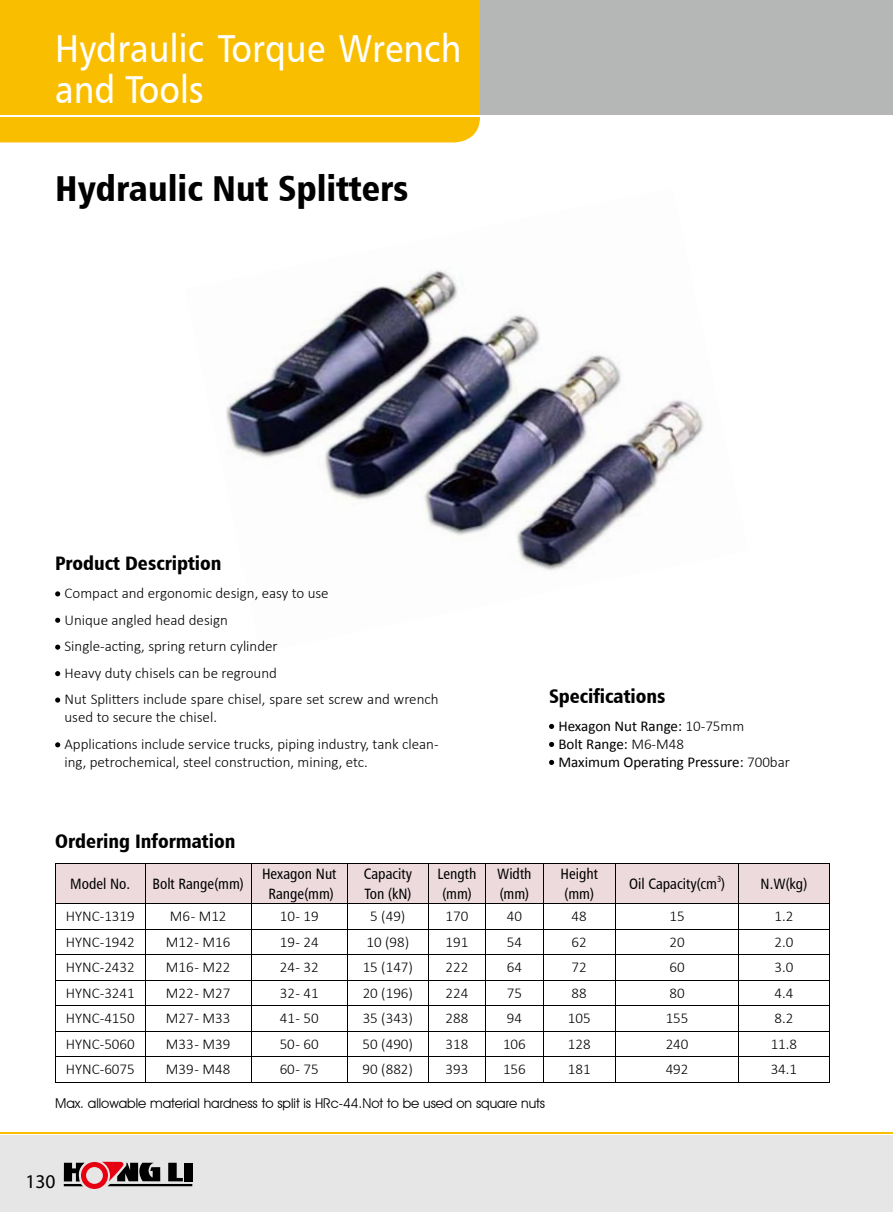
<style>
.page{position:relative;width:893px;height:1212px;background:#fff}
.page>*{position:absolute;margin:0;border:0;box-sizing:border-box;transform-origin:0 0}
.t1{font:39px/40.5px "Humanist 777 BT Roman B";letter-spacing:.005em;color:#fff;scale:.9 1}
.t2{font:36px "Humanist 777 BT Black Condensed B";color:#000}
.t3{font:19.5px "Humanist 777 BT Black Condensed B";color:#000}
.t4{font:19.5px "Myriad Pro";color:#000}
.t5{font:300 15px/26.5px "Calibri";color:#000}
.t6{font:15px/20.5px "Humanist 777 BT Roman Condensed B";color:#000}
.t7{font:15px/18px "Calibri";color:#000}
.t8{font:13.5px "Avant Garde IT Cby BT";color:#000}
.t9{font:8.7px "Humanist 777 BT Roman Condensed B";color:#000}
.s1{font-weight:300}
</style>
<div class="page">
<div style="left:0;top:1135px;width:893px;height:77px;background:#e6e6e6"></div>
<div style="left:0;top:0;width:893px;height:115px;background:#b5b6b6"></div>
<div style="left:0;top:0;width:480px;height:142px;background:#fabe00"></div>
<hr style="left:0;top:115px;width:480px;height:1px;background:#fff">
<hr style="left:0;top:1132px;width:893px;height:1px;background:#fabe00">
<svg style="left:64px;top:1162px;width:128px;height:27px"></svg>
<img style="left:226px;top:270px;width:478px;height:301px">
<svg style="left:55px;top:591px;width:5px;height:5px"></svg>
<svg style="left:55px;top:618px;width:5px;height:5px"></svg>
<svg style="left:55px;top:645px;width:5px;height:5px"></svg>
<svg style="left:55px;top:671px;width:5px;height:5px"></svg>
<svg style="left:55px;top:697px;width:5px;height:6px"></svg>
<svg style="left:55px;top:742px;width:5px;height:5px"></svg>
<svg style="left:549px;top:724px;width:5px;height:5px"></svg>
<svg style="left:549px;top:742px;width:5px;height:5px"></svg>
<svg style="left:549px;top:760px;width:5px;height:5px"></svg>
<hr style="left:55px;top:863px;width:90px;height:1px;background:#000">
<hr style="left:145px;top:863px;width:106px;height:1px;background:#000">
<hr style="left:251px;top:863px;width:96px;height:1px;background:#000">
<hr style="left:347px;top:863px;width:81px;height:1px;background:#000">
<hr style="left:428px;top:863px;width:58px;height:1px;background:#000">
<hr style="left:486px;top:863px;width:57px;height:1px;background:#000">
<hr style="left:543px;top:863px;width:72px;height:1px;background:#000">
<hr style="left:615px;top:863px;width:124px;height:1px;background:#000">
<hr style="left:739px;top:863px;width:90px;height:1px;background:#000">
<svg style="left:55px;top:864px;width:775px;height:218px"></svg>
<hr style="left:55px;top:1082px;width:90px;height:1px;background:#000">
<hr style="left:145px;top:1082px;width:106px;height:1px;background:#000">
<hr style="left:251px;top:1082px;width:96px;height:1px;background:#000">
<hr style="left:347px;top:1082px;width:81px;height:1px;background:#000">
<hr style="left:428px;top:1082px;width:58px;height:1px;background:#000">
<hr style="left:486px;top:1082px;width:57px;height:1px;background:#000">
<hr style="left:543px;top:1082px;width:72px;height:1px;background:#000">
<hr style="left:615px;top:1082px;width:124px;height:1px;background:#000">
<hr style="left:739px;top:1082px;width:90px;height:1px;background:#000">
<h1 class="t1" style="left:55px;top:27px;width:453px">Hydraulic Torque Wrench and Tools</h1>
<h2 class="t2" style="left:55px;top:165px;width:355px">Hydraulic Nut Splitters</h2>
<h3 class="t3" style="left:55px;top:551px;width:168px">Product Description</h3>
<p class="t5" style="left:64px;top:580px;width:376px">Compact and ergonomic design, easy to use<br>Unique angled head design<br>Single-acting, spring return cylinder<br>Heavy duty chisels can be reground<br>Nut Splitters include spare chisel, spare set screw and wrench</p>
<p class="t5" style="left:64px;top:704px;width:376px">used to secure the chisel.<br>Applications include service trucks, piping industry, tank clean-</p>
<p class="t5" style="left:64px;top:748px;width:305px">ing, petrochemical, steel construction, mining, etc.</p>
<h3 class="t3" style="left:549px;top:684px;width:118px">Specifications</h3>
<p class="t7" style="left:558px;top:717px;width:233px">Hexagon Nut Range: <span class="s1">10-75mm<br></span>Bolt Range: <span class="s1">M6-M48<br></span>Maximum Operating Pressure: <span class="s1">700bar</span></p>
<h3 class="t3" style="left:55px;top:829px;width:182px">Ordering Information</h3>
<p class="t6" style="left:70px;top:873px;width:61px">Model No.</p>
<p class="t6" style="left:153px;top:873px;width:93px">Bolt Range(mm)</p>
<p class="t6" style="left:262px;top:863px;width:76px;text-align:center">Hexagon Nut<br>Range(mm)</p>
<p class="t6" style="left:364px;top:863px;width:50px">Capacity<br>Ton (kN)</p>
<p class="t6" style="left:438px;top:863px;width:40px;text-align:center">Length (mm)</p>
<p class="t6" style="left:497px;top:863px;width:36px">Width (mm)</p>
<p class="t6" style="left:560px;top:863px;width:39px">Height (mm)</p>
<p class="t6" style="left:629px;top:873px;width:98px">Oil Capacity(cm )</p>
<p class="t9" style="left:717px;top:873px;width:6px">3</p>
<p class="t6" style="left:761px;top:873px;width:48px">N.W(kg)</p>
<p class="t5" style="left:66px;top:903px;width:70px">HYNC-1319</p>
<p class="t5" style="left:170px;top:903px;width:58px">M6 - M12</p>
<p class="t5" style="left:280px;top:903px;width:41px">10 - 19</p>
<p class="t5" style="left:370px;top:903px;width:37px">5 (49)</p>
<p class="t5" style="left:446px;top:903px;width:24px">170</p>
<p class="t5" style="left:507px;top:903px;width:17px">40</p>
<p class="t5" style="left:572px;top:903px;width:17px">48</p>
<p class="t5" style="left:669px;top:903px;width:17px">15</p>
<p class="t5" style="left:774px;top:903px;width:20px">1.2</p>
<p class="t5" style="left:66px;top:928px;width:70px">HYNC-1942</p>
<p class="t5" style="left:166px;top:928px;width:66px">M12 - M16</p>
<p class="t5" style="left:280px;top:928px;width:41px">19 - 24</p>
<p class="t5" style="left:366px;top:928px;width:44px">10 (98)</p>
<p class="t5" style="left:446px;top:928px;width:24px">191</p>
<p class="t5" style="left:507px;top:928px;width:17px">54</p>
<p class="t5" style="left:572px;top:928px;width:17px">62</p>
<p class="t5" style="left:669px;top:928px;width:17px">20</p>
<p class="t5" style="left:774px;top:928px;width:20px">2.0</p>
<p class="t5" style="left:66px;top:954px;width:70px">HYNC-2432</p>
<p class="t5" style="left:166px;top:954px;width:66px">M16 - M22</p>
<p class="t5" style="left:280px;top:954px;width:41px">24 - 32</p>
<p class="t5" style="left:363px;top:954px;width:52px">15 (147)</p>
<p class="t5" style="left:446px;top:954px;width:24px">222</p>
<p class="t5" style="left:507px;top:954px;width:17px">64</p>
<p class="t5" style="left:572px;top:954px;width:17px">72</p>
<p class="t5" style="left:669px;top:954px;width:17px">60</p>
<p class="t5" style="left:774px;top:954px;width:20px">3.0</p>
<p class="t5" style="left:66px;top:979px;width:70px">HYNC-3241</p>
<p class="t5" style="left:166px;top:979px;width:66px">M22 - M27</p>
<p class="t5" style="left:280px;top:979px;width:41px">32 - 41</p>
<p class="t5" style="left:363px;top:979px;width:52px">20 (196)</p>
<p class="t5" style="left:446px;top:979px;width:24px">224</p>
<p class="t5" style="left:507px;top:979px;width:17px">75</p>
<p class="t5" style="left:572px;top:979px;width:17px">88</p>
<p class="t5" style="left:669px;top:979px;width:17px">80</p>
<p class="t5" style="left:774px;top:979px;width:20px">4.4</p>
<p class="t5" style="left:66px;top:1005px;width:70px">HYNC-4150</p>
<p class="t5" style="left:166px;top:1005px;width:66px">M27 - M33</p>
<p class="t5" style="left:280px;top:1005px;width:41px">41 - 50</p>
<p class="t5" style="left:363px;top:1005px;width:52px">35 (343)</p>
<p class="t5" style="left:446px;top:1005px;width:24px">288</p>
<p class="t5" style="left:507px;top:1005px;width:17px">94</p>
<p class="t5" style="left:568px;top:1005px;width:24px">105</p>
<p class="t5" style="left:666px;top:1005px;width:24px">155</p>
<p class="t5" style="left:774px;top:1005px;width:20px">8.2</p>
<p class="t5" style="left:66px;top:1030px;width:70px">HYNC-5060</p>
<p class="t5" style="left:166px;top:1030px;width:66px">M33 - M39</p>
<p class="t5" style="left:280px;top:1030px;width:41px">50 - 60</p>
<p class="t5" style="left:363px;top:1030px;width:52px">50 (490)</p>
<p class="t5" style="left:446px;top:1030px;width:24px">318</p>
<p class="t5" style="left:503px;top:1030px;width:24px">106</p>
<p class="t5" style="left:568px;top:1030px;width:24px">128</p>
<p class="t5" style="left:666px;top:1030px;width:24px">240</p>
<p class="t5" style="left:771px;top:1030px;width:28px">11.8</p>
<p class="t5" style="left:66px;top:1056px;width:70px">HYNC-6075</p>
<p class="t5" style="left:166px;top:1056px;width:66px">M39 - M48</p>
<p class="t5" style="left:280px;top:1056px;width:41px">60 - 75</p>
<p class="t5" style="left:363px;top:1056px;width:52px">90 (882)</p>
<p class="t5" style="left:446px;top:1056px;width:24px">393</p>
<p class="t5" style="left:503px;top:1056px;width:24px">156</p>
<p class="t5" style="left:568px;top:1056px;width:24px">181</p>
<p class="t5" style="left:666px;top:1056px;width:24px">492</p>
<p class="t5" style="left:771px;top:1056px;width:28px">34.1</p>
<p class="t8" style="left:55px;top:1095px;width:491px">Max. allowable material hardness to split is HRc-44.Not to be used on square nuts</p>
<h3 class="t4" style="left:26px;top:1169px;width:32px">130</h3>
</div>
